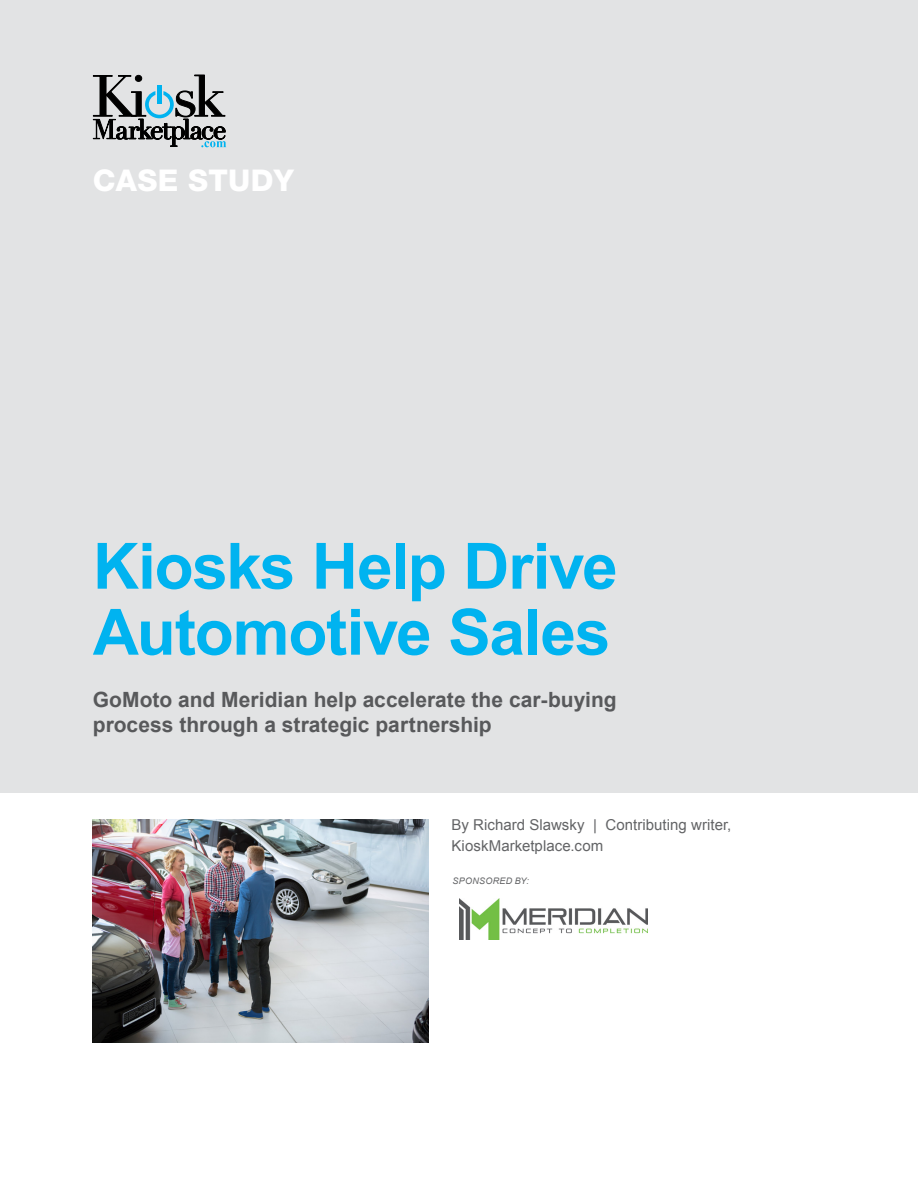
<style>
.page{position:relative;width:918px;height:1188px;background:#fff}
.page>*{position:absolute;margin:0;border:0;box-sizing:border-box;transform-origin:0 0}
.t1{font:700 63.9px/66px "Arial";letter-spacing:-.02em;color:#00b3f0}
.t2{font:800 30px "Helvetica Neue LT Std";letter-spacing:.01em;color:#fff}
.t3{font:700 21px/25.2px "Arial";color:#58595b}
.t4{font:15px/21px "Arial";letter-spacing:.005em;color:#636466}
.t5{font:italic 9px "Arial";letter-spacing:.03em;color:#636466}
</style>
<div class="page">
<div style="left:0;top:0;width:918px;height:793px;background:#e2e3e4"></div>
<svg style="left:92px;top:74px;width:134px;height:73px"></svg>
<img style="left:93px;top:819px;width:336px;height:224px">
<img style="left:459px;top:899px;width:189px;height:41px">
<h2 class="t2" style="left:93px;top:163px;width:203px">CASE STUDY</h2>
<h1 class="t1" style="left:93px;top:535px;width:526px">Kiosks Help Drive<br>Automotive Sales</h1>
<p class="t3" style="left:93px;top:687px;width:525px">GoMoto and Meridian help accelerate the car-buying process through a strategic partnership</p>
<p class="t4" style="left:451px;top:814px;width:281px">By Richard Slawsky | Contributing writer,<br>KioskMarketplace.com</p>
<p class="t5" style="left:453px;top:875px;width:78px">SPONSORED BY:</p>
</div>
